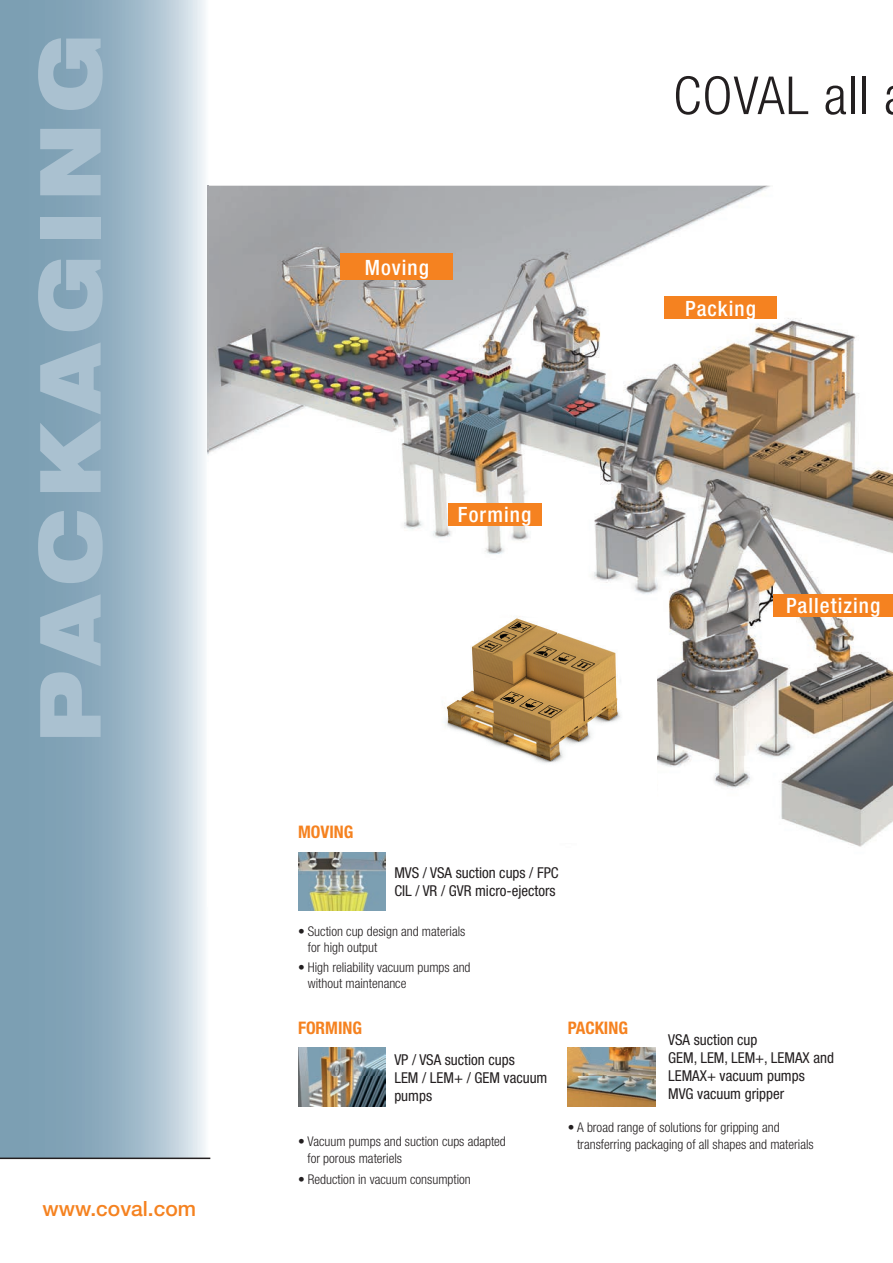
<style>
.page{position:relative;width:893px;height:1263px;background:#fff}
.page>*{position:absolute;margin:0;border:0;box-sizing:border-box;transform-origin:0 0}
.t1{font:900 expanded 84.6px "Helvetica Neue";letter-spacing:.15em;color:#aac1d0;scale:.89 1}
.t2{font:300 condensed 52.5px "Helvetica Neue";letter-spacing:.02em;color:#231f20}
.t3{font:500 condensed 21.15px "Helvetica Neue";letter-spacing:.05em;color:#fff}
.t4{font:500 21px "Helvetica Neue";color:#f58220}
.t5{font:700 condensed 17.25px "Helvetica Neue";color:#f58220}
.t6{font:condensed 15px/18px "Helvetica Neue";color:#231f20}
.t7{font:300 condensed 13.35px/15.6px "Helvetica Neue";color:#231f20}
</style>
<div class="page">
<img style="left:208px;top:186px;width:685px;height:721px">
<div style="left:341px;top:253px;width:112px;height:26px;background:#f58220"></div>
<div style="left:664px;top:296px;width:113px;height:23px;background:#f58220"></div>
<div style="left:773px;top:594px;width:120px;height:22px;background:#f58220"></div>
<div style="left:448px;top:503px;width:93px;height:22px;background:#f58220"></div>
<svg style="left:0;top:0;width:208px;height:1157px;background:#9ab5c5"></svg>
<img style="left:298px;top:852px;width:87px;height:58px">
<img style="left:298px;top:1048px;width:87px;height:58px">
<div style="left:446px;top:618px;width:211px;height:224px;background:#fff"></div>
<img style="left:431px;top:605px;width:107px;height:177px">
<img style="left:446px;top:618px;width:175px;height:164px">
<img style="left:568px;top:1048px;width:87px;height:58px">
<hr style="left:0;top:1157px;width:210px;height:2px;background:#231f20">
<h1 class="t1" style="left:15px;top:742px;width:797px;rotate:-90deg">PACKAGING</h1>
<h3 class="t4" style="left:43px;top:1195px;width:155px">www.coval.com</h3>
<h3 class="t3" style="left:365px;top:254px;width:66px">Moving</h3>
<h3 class="t3" style="left:458px;top:502px;width:75px">Forming</h3>
<h2 class="t2" style="left:673px;top:65px;width:197px">COVAL all</h2>
<h3 class="t3" style="left:685px;top:296px;width:72px">Packing</h3>
<h3 class="t3" style="left:786px;top:593px;width:96px">Palletizing</h3>
<p class="t5" style="left:298px;top:822px;width:57px">MOVING</p>
<p class="t6" style="left:394px;top:864px;width:166px">MVS / VSA suction cups / FPC<br>CIL / VR / GVR micro-ejectors</p>
<p class="t7" style="left:308px;top:923px;width:159px;text-indent:-10px">• Suction cup design and materials for high output</p>
<p class="t7" style="left:308px;top:959px;width:164px;text-indent:-10px">• High reliability vacuum pumps and without maintenance</p>
<p class="t5" style="left:298px;top:1017px;width:66px">FORMING</p>
<p class="t6" style="left:394px;top:1050px;width:155px">VP / VSA suction cups<br>LEM / LEM+ / GEM vacuum pumps</p>
<p class="t7" style="left:307px;top:1132px;width:200px;line-height:17.2px;text-indent:-9px">• Vacuum pumps and suction cups adapted for porous materiels</p>
<p class="t7" style="left:298px;top:1171px;width:174px">• Reduction in vacuum consumption</p>
<p class="t5" style="left:568px;top:1017px;width:62px">PACKING</p>
<p class="t6" style="left:668px;top:1030px;width:167px">VSA suction cup<br>GEM, LEM, LEM+, LEMAX and<br>LEMAX+ vacuum pumps<br>MVG vacuum gripper</p>
<p class="t7" style="left:577px;top:1118px;width:238px;line-height:17.2px;text-indent:-9px">• A broad range of solutions for gripping and transferring packaging of all shapes and materials</p>
</div>
